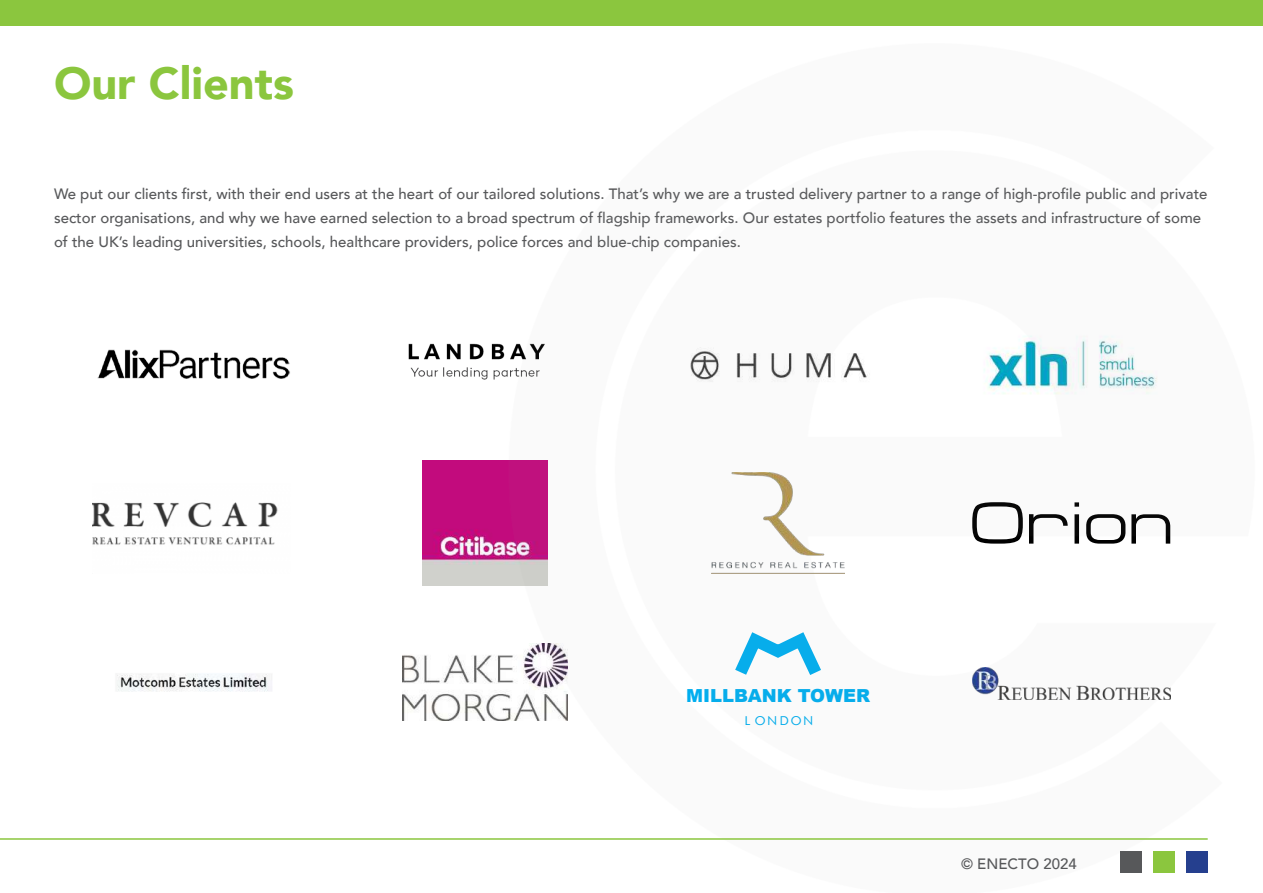
<style>
.page{position:relative;width:1263px;height:893px;background:#fff}
.page>*{position:absolute;margin:0;border:0;box-sizing:border-box;transform-origin:0 0}
.t1{font:900 45px "Avenir";color:#8bc63e}
.t2{font:900 18px "Arial";color:#00aeef}
.t3{font:500 15px/24px "Avenir";color:#57585a}
.t4{font:12px "Futurist Fixed Width";color:#00aeef}
</style>
<div class="page">
<hr style="left:0;top:0;width:1px;height:839px;background:#939598">
<img style="left:97px;top:349px;width:193px;height:30px">
<img style="left:408px;top:343px;width:86px;height:37px">
<img style="left:117px;top:674px;width:155px;height:18px">
<img style="left:93px;top:502px;width:185px;height:43px">
<img style="left:422px;top:460px;width:72px;height:125px">
<img style="left:402px;top:655px;width:92px;height:65px">
<img style="left:494px;top:335px;width:714px;height:538px">
<hr style="left:0;top:838px;width:1208px;height:2px;background:#8bc63e">
<div style="left:0;top:0;width:1263px;height:26px;background:#8bc63e"></div>
<div style="left:1120px;top:852px;width:21px;height:21px;background:#57585a"></div>
<div style="left:1153px;top:852px;width:21px;height:21px;background:#8bc63e"></div>
<div style="left:1186px;top:852px;width:22px;height:21px;background:#253f8e"></div>
<h1 class="t1" style="left:54px;top:45px;width:241px">Our Clients</h1>
<p class="t3" style="left:54px;top:181px;width:1155px">We put our clients first, with their end users at the heart of our tailored solutions. That’s why we are a trusted delivery partner to a range of high-profile public and private sector organisations, and why we have earned selection to a broad spectrum of flagship frameworks. Our estates portfolio features the assets and infrastructure of some of the UK’s leading universities, schools, healthcare providers, police forces and blue-chip companies.</p>
<p class="t2" style="left:686px;top:683px;width:185px">MILLBANK TOWER</p>
<p class="t4" style="left:742px;top:712px;width:74px">LONDON</p>
<p class="t3" style="left:961px;top:851px;width:117px">© ENECTO 2024</p>
</div>
